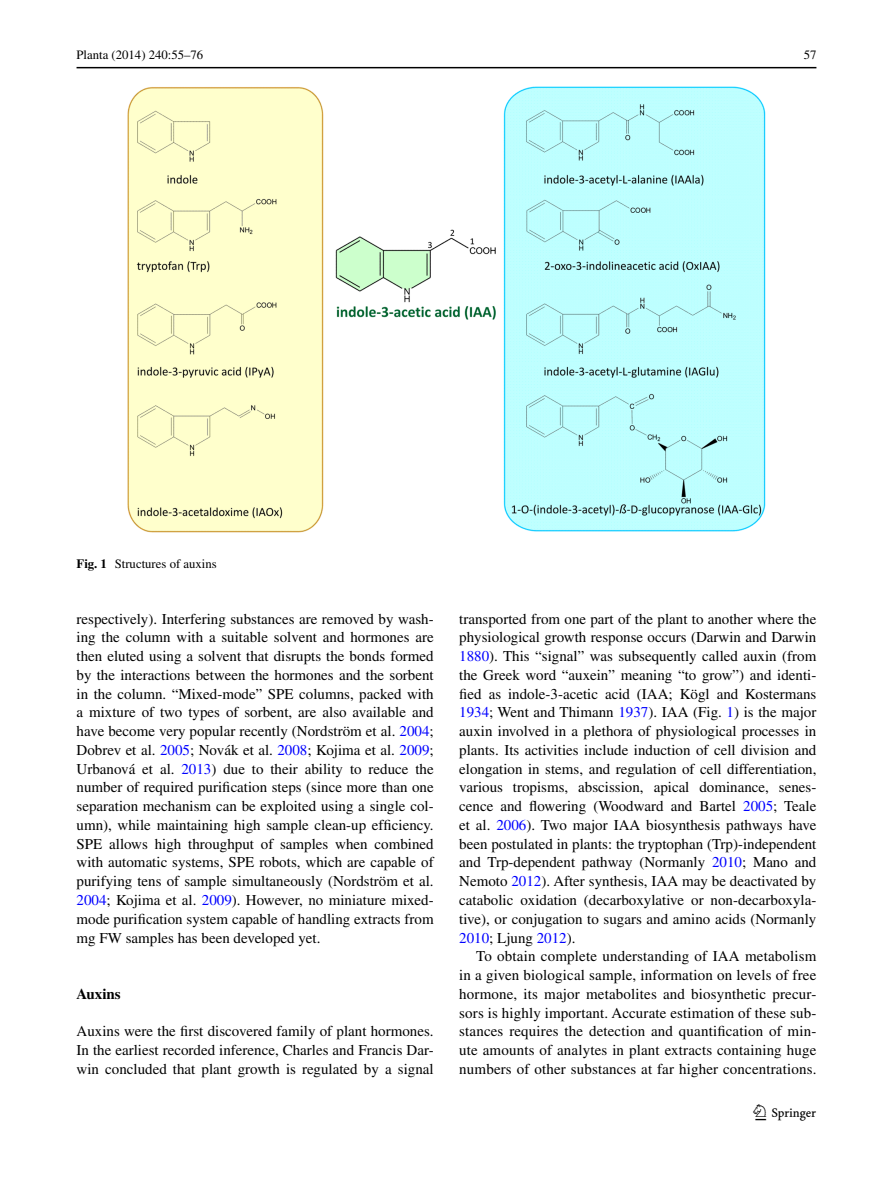
<style>
.page{position:relative;width:893px;height:1187px;background:#fff}
.page>*{position:absolute;margin:0;border:0;box-sizing:border-box;transform-origin:0 0}
.t1{font:22.5px "Springnew";color:#000}
.t2{font:15px/18.8px "Times";color:#000;text-align:justify}
.t3{font:700 15px "Times";color:#000}
.t4{font:12.75px "Times";color:#000}
.s1{font-weight:700}
.s2{color:#00f}
</style>
<div class="page">
<hr style="left:77px;top:67px;width:739px;height:1px;background:#000">
<img style="left:128px;top:87px;width:637px;height:446px">
<p class="t4" style="left:77px;top:48px;width:128px">Planta (2014) 240:55–76</p>
<p class="t4" style="left:804px;top:48px;width:14px">57</p>
<p class="t4" style="left:77px;top:557px;width:142px"><span class="s1">Fig. 1</span> Structures of auxins</p>
<p class="t2" style="left:77px;top:609px;width:359px">respectively). Interfering substances are removed by wash&shy;ing the column with a suitable solvent and hormones are then eluted using a solvent that disrupts the bonds formed by the interactions between the hormones and the sorbent in the column. “Mixed-mode” SPE columns, packed with a mixture of two types of sorbent, are also available and have become very popular recently (Nordström et al. <span class="s2">2004</span>; Dobrev et al. <span class="s2">2005</span>; Novák et al. <span class="s2">2008</span>; Kojima et al. <span class="s2">2009</span>; Urbanová et al. <span class="s2">2013</span>) due to their ability to reduce the number of required purification steps (since more than one separation mechanism can be exploited using a single col&shy;umn), while maintaining high sample clean-up efficiency.<br>SPE allows high throughput of samples when combined with automatic systems, SPE robots, which are capable of purifying tens of sample simultaneously (Nordström et al.<br><span class="s2">2004</span>; Kojima et al. <span class="s2">2009</span>). However, no miniature mixed&shy;mode purification system capable of handling extracts from mg FW samples has been developed yet.</p>
<p class="t3" style="left:77px;top:984px;width:46px">Auxins</p>
<p class="t2" style="left:77px;top:1021px;width:359px">Auxins were the first discovered family of plant hormones.<br>In the earliest recorded inference, Charles and Francis Dar&shy;win concluded that plant growth is regulated by a signal</p>
<p class="t2" style="left:459px;top:609px;width:359px">transported from one part of the plant to another where the physiological growth response occurs (Darwin and Darwin <span class="s2">1880</span>). This “signal” was subsequently called auxin (from the Greek word “auxein” meaning “to grow”) and identi&shy;fied as indole-3-acetic acid (IAA; Kögl and Kostermans <span class="s2">1934</span>; Went and Thimann <span class="s2">1937</span>). IAA (Fig. <span class="s2">1</span>) is the major auxin involved in a plethora of physiological processes in plants. Its activities include induction of cell division and elongation in stems, and regulation of cell differentiation, various tropisms, abscission, apical dominance, senes&shy;cence and flowering (Woodward and Bartel <span class="s2">2005</span>; Teale et al. <span class="s2">2006</span>). Two major IAA biosynthesis pathways have been postulated in plants: the tryptophan (Trp)-independent and Trp-dependent pathway (Normanly <span class="s2">2010</span>; Mano and Nemoto <span class="s2">2012</span>). After synthesis, IAA may be deactivated by catabolic oxidation (decarboxylative or non-decarboxyla&shy;tive), or conjugation to sugars and amino acids (Normanly <span class="s2">2010</span>; Ljung <span class="s2">2012</span>).</p>
<p class="t2" style="left:459px;top:946px;width:359px;text-indent:17px">To obtain complete understanding of IAA metabolism in a given biological sample, information on levels of free hormone, its major metabolites and biosynthetic precur&shy;sors is highly important. Accurate estimation of these sub&shy;stances requires the detection and quantification of min&shy;ute amounts of analytes in plant extracts containing huge numbers of other substances at far higher concentrations.</p>
<h1 class="t1" style="left:755px;top:1104px;width:62px">1 3</h1>
</div>
